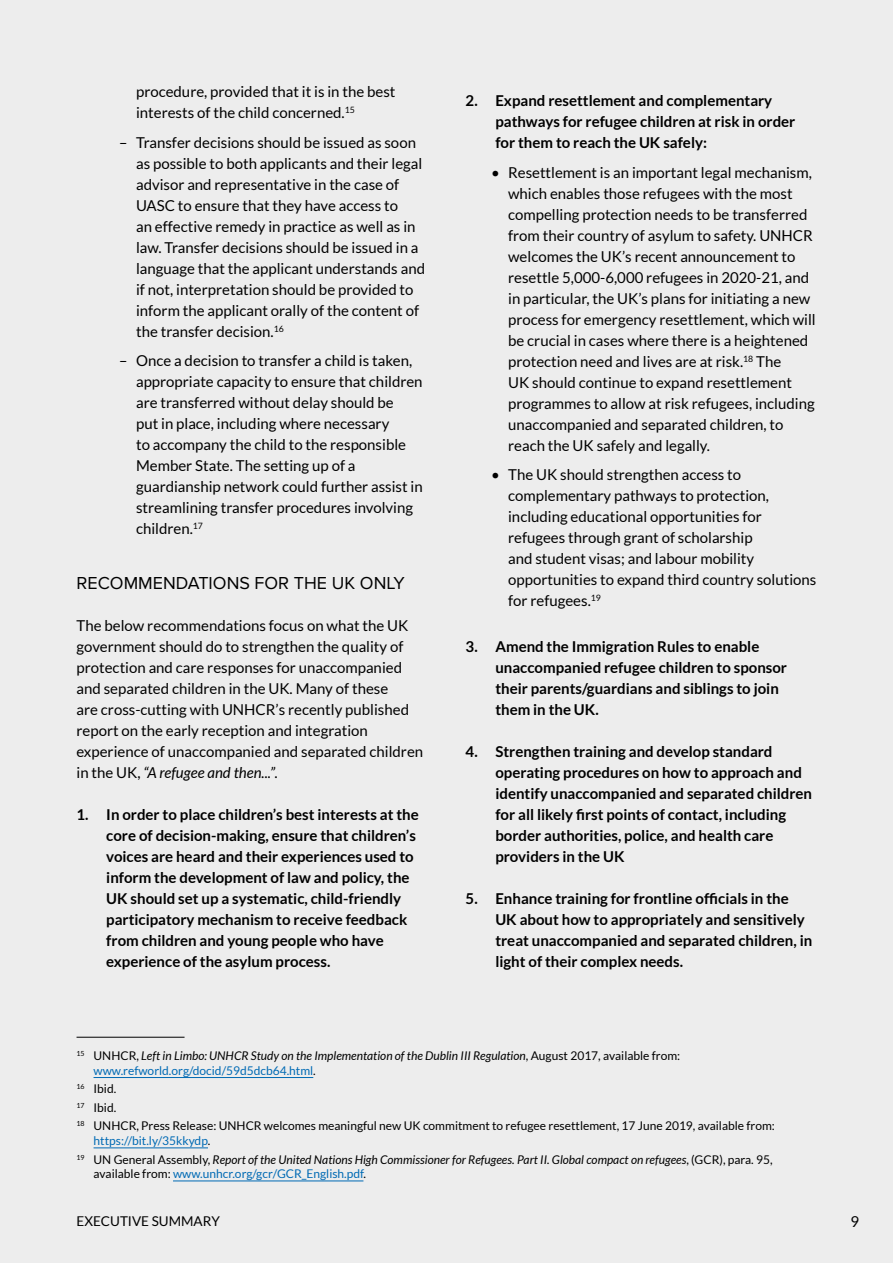
<style>
.page{position:relative;width:893px;height:1263px;background:#ededed}
.page>*{position:absolute;margin:0;border:0;box-sizing:border-box;transform-origin:0 0}
.t1{font:18px "Proxima Nova";color:#000}
.t2{font:15px/21px "Lato";color:#000}
.t3{font:700 15px/21px "Lato";color:#000}
.t4{font:13.5px "Lato";color:#000}
.t5{font:italic 12px/14.4px "Lato";color:#000}
.t6{font:12px/18.6px "Lato";color:#000}
.t7{font:12px "Lato";color:#006ab4}
.s1{font-style:italic}
.s2{font-style:normal}
.s3{font-style:normal;color:#006ab4}
.s4{color:#000}
</style>
<div class="page">
<hr style="left:77px;top:1037px;width:108px;height:1px;background:#000">
<hr style="left:94px;top:1077px;width:219px;height:1px;background:#006ab4">
<hr style="left:94px;top:1147px;width:114px;height:1px;background:#006ab4">
<hr style="left:173px;top:1180px;width:190px;height:1px;background:#006ab4">
<p class="t2" style="left:136px;top:81px;width:261px">procedure, provided that it is in the best interests of the child concerned.<sup>15</sup></p>
<p class="t2" style="left:136px;top:132px;width:290px;text-indent:-17px">– Transfer decisions should be issued as soon as possible to both applicants and their legal advisor and representative in the case of UASC to ensure that they have access to<br>an effective remedy in practice as well as in law. Transfer decisions should be issued in a language that the applicant understands and if not, interpretation should be provided to inform the applicant orally of the content of the transfer decision.<sup>16</sup></p>
<p class="t2" style="left:136px;top:350px;width:288px;text-indent:-17px">– Once a decision to transfer a child is taken, appropriate capacity to ensure that children are transferred without delay should be<br>put in place, including where necessary<br>to accompany the child to the responsible Member State. The setting up of a guardianship network could further assist in streamlining transfer procedures involving children.<sup>17</sup></p>
<p class="t1" style="left:77px;top:573px;width:330px">RECOMMENDATIONS FOR THE UK ONLY</p>
<p class="t2" style="left:77px;top:615px;width:348px">The below recommendations focus on what the UK government should do to strengthen the quality of protection and care responses for unaccompanied and separated children in the UK. Many of these<br>are cross-cutting with UNHCR’s recently published report on the early reception and integration experience of unaccompanied and separated children in the UK, <span class="s1">“A refugee and then...”.</span></p>
<p class="t3" style="left:106px;top:804px;width:314px;text-indent:-30px">1. In order to place children’s best interests at the core of decision-making, ensure that children’s voices are heard and their experiences used to inform the development of law and policy, the UK should set up a systematic, child-friendly participatory mechanism to receive feedback from children and young people who have experience of the asylum process.</p>
<p class="t3" style="left:495px;top:90px;width:301px;text-indent:-30px">2. Expand resettlement and complementary pathways for refugee children at risk in order for them to reach the UK safely:</p>
<p class="t2" style="left:508px;top:162px;width:309px;text-indent:-17px">• Resettlement is an important legal mechanism, which enables those refugees with the most compelling protection needs to be transferred from their country of asylum to safety. UNHCR welcomes the UK’s recent announcement to resettle 5,000-6,000 refugees in 2020-21, and in particular, the UK’s plans for initiating a new process for emergency resettlement, which will be crucial in cases where there is a heightened protection need and lives are at risk.<sup>18</sup> The<br>UK should continue to expand resettlement programmes to allow at risk refugees, including unaccompanied and separated children, to reach the UK safely and legally.</p>
<p class="t2" style="left:508px;top:464px;width:310px;text-indent:-17px">• The UK should strengthen access to complementary pathways to protection, including educational opportunities for refugees through grant of scholarship<br>and student visas; and labour mobility opportunities to expand third country solutions for refugees.<sup>19</sup></p>
<p class="t3" style="left:495px;top:636px;width:293px;text-indent:-30px">3. Amend the Immigration Rules to enable unaccompanied refugee children to sponsor their parents/guardians and siblings to join them in the UK.</p>
<p class="t3" style="left:495px;top:741px;width:318px;text-indent:-30px">4. Strengthen training and develop standard operating procedures on how to approach and identify unaccompanied and separated children for all likely first points of contact, including border authorities, police, and health care providers in the UK</p>
<p class="t3" style="left:495px;top:888px;width:318px;text-indent:-30px">5. Enhance training for frontline officials in the UK about how to appropriately and sensitively treat unaccompanied and separated children, in light of their complex needs.</p>
<p class="t5" style="left:94px;top:1049px;width:588px;text-indent:-17px"><sup>15</sup> <span class="s2">UNHCR,</span> Left in Limbo: UNHCR Study on the Implementation of the Dublin III Regulation<span class="s2">, August 2017, available from: </span><span class="s3">www.refworld.org/docid/59d5dcb64.html</span><span class="s2">.</span></p>
<p class="t6" style="left:77px;top:1079px;width:700px"><sup>16</sup> Ibid.<br><sup>17</sup> Ibid.<br><sup>18</sup> UNHCR, Press Release: UNHCR welcomes meaningful new UK commitment to refugee resettlement, 17 June 2019, available from:</p>
<p class="t5" style="left:77px;top:1131px;width:697px;line-height:18.6px;text-indent:17px"><span class="s3">https://bit.ly/35kkydp</span><span class="s2">.<br></span><sup>19</sup> <span class="s2">UN General Assembly,</span> Report of the United Nations High Commissioner for Refugees. Part II. Global compact on refugees<span class="s2">, (GCR), para. 95,</span></p>
<p class="t7" style="left:94px;top:1167px;width:274px"><span class="s4">available from:</span> www.unhcr.org/gcr/GCR_English.pdf<span class="s4">.</span></p>
<p class="t4" style="left:77px;top:1213px;width:145px">EXECUTIVE SUMMARY</p>
<p class="t2" style="left:850px;top:1210px;width:10px">9</p>
</div>
